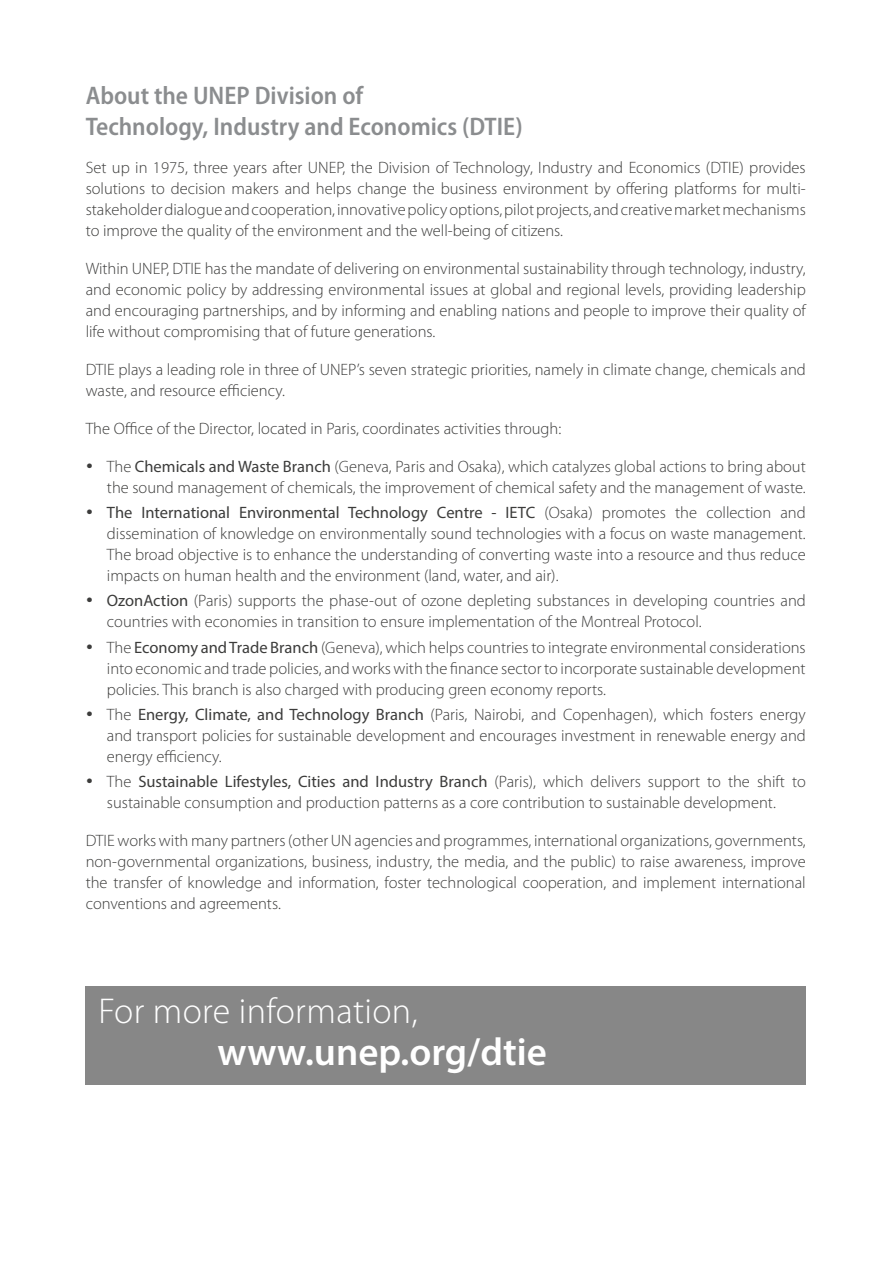
<style>
.page{position:relative;width:893px;height:1263px;background:#fff}
.page>*{position:absolute;margin:0;border:0;box-sizing:border-box;transform-origin:0 0}
.t1{font:600 39px "Myriad Pro";color:#fff}
.t2{font:300 36px "Myriad Pro";letter-spacing:.01em;color:#fff}
.t3{font:600 semi-condensed 25.5px/30.6px "Myriad Pro";color:#8b8d8f}
.t4{font:300 16.5px/21px "Myriad Pro";color:#3c3c3b;text-align:justify}
.s1{font-weight:400}
</style>
<div class="page">
<div style="left:86px;top:986px;width:720px;height:98px;background:#878787"></div>
<h3 class="t3" style="left:86px;top:81px;width:438px">About the UNEP Division of<br>Technology, Industry and Economics (DTIE)</h3>
<p class="t4" style="left:86px;top:157px;width:722px">Set up in 1975, three years after UNEP, the Division of Technology, Industry and Economics (DTIE) provides solutions to decision makers and helps change the business environment by offering platforms for multi&shy;stakeholder dialogue and cooperation, innovative policy options, pilot projects, and creative market mechanisms to improve the quality of the environment and the well-being of citizens.</p>
<p class="t4" style="left:86px;top:258px;width:722px">Within UNEP, DTIE has the mandate of delivering on environmental sustainability through technology, industry, and economic policy by addressing environmental issues at global and regional levels, providing leadership and encouraging partnerships, and by informing and enabling nations and people to improve their quality of life without compromising that of future generations.</p>
<p class="t4" style="left:86px;top:359px;width:722px">DTIE plays a leading role in three of UNEP’s seven strategic priorities, namely in climate change, chemicals and waste, and resource efficiency.</p>
<p class="t4" style="left:86px;top:418px;width:477px">The Office of the Director, located in Paris, coordinates activities through:</p>
<p class="t4" style="left:86px;top:456px;width:722px;text-align:right">• The <span class="s1">Chemicals and Waste Branch</span> (Geneva, Paris and Osaka), which catalyzes global actions to bring about the sound management of chemicals, the improvement of chemical safety and the management of waste.</p>
<p class="t4" style="left:107px;top:502px;width:700px;text-indent:-21px">• <span class="s1">The International Environmental Technology Centre - IETC</span> (Osaka) promotes the collection and dissemination of knowledge on environmentally sound technologies with a focus on waste management.<br>The broad objective is to enhance the understanding of converting waste into a resource and thus reduce impacts on human health and the environment (land, water, and air).</p>
<p class="t4" style="left:107px;top:591px;width:700px;text-indent:-21px">• <span class="s1">OzonAction</span> (Paris) supports the phase-out of ozone depleting substances in developing countries and countries with economies in transition to ensure implementation of the Montreal Protocol.</p>
<p class="t4" style="left:107px;top:637px;width:700px;text-indent:-21px">• The <span class="s1">Economy and Trade Branch</span> (Geneva), which helps countries to integrate environmental considerations into economic and trade policies, and works with the finance sector to incorporate sustainable development policies. This branch is also charged with producing green economy reports.</p>
<p class="t4" style="left:107px;top:704px;width:700px;text-indent:-21px">• The <span class="s1">Energy, Climate, and Technology Branch</span> (Paris, Nairobi, and Copenhagen), which fosters energy and transport policies for sustainable development and encourages investment in renewable energy and energy efficiency.</p>
<p class="t4" style="left:86px;top:771px;width:722px;text-align:center">• The <span class="s1">Sustainable Lifestyles, Cities and Industry Branch</span> (Paris), which delivers support to the shift to sustainable consumption and production patterns as a core contribution to sustainable development.</p>
<p class="t4" style="left:86px;top:830px;width:722px">DTIE works with many partners (other UN agencies and programmes, international organizations, governments, non-governmental organizations, business, industry, the media, and the public) to raise awareness, improve the transfer of knowledge and information, foster technological cooperation, and implement international conventions and agreements.</p>
<h2 class="t2" style="left:98px;top:991px;width:321px">For more information,</h2>
<h1 class="t1" style="left:217px;top:1027px;width:331px">www.unep.org/dtie</h1>
</div>
